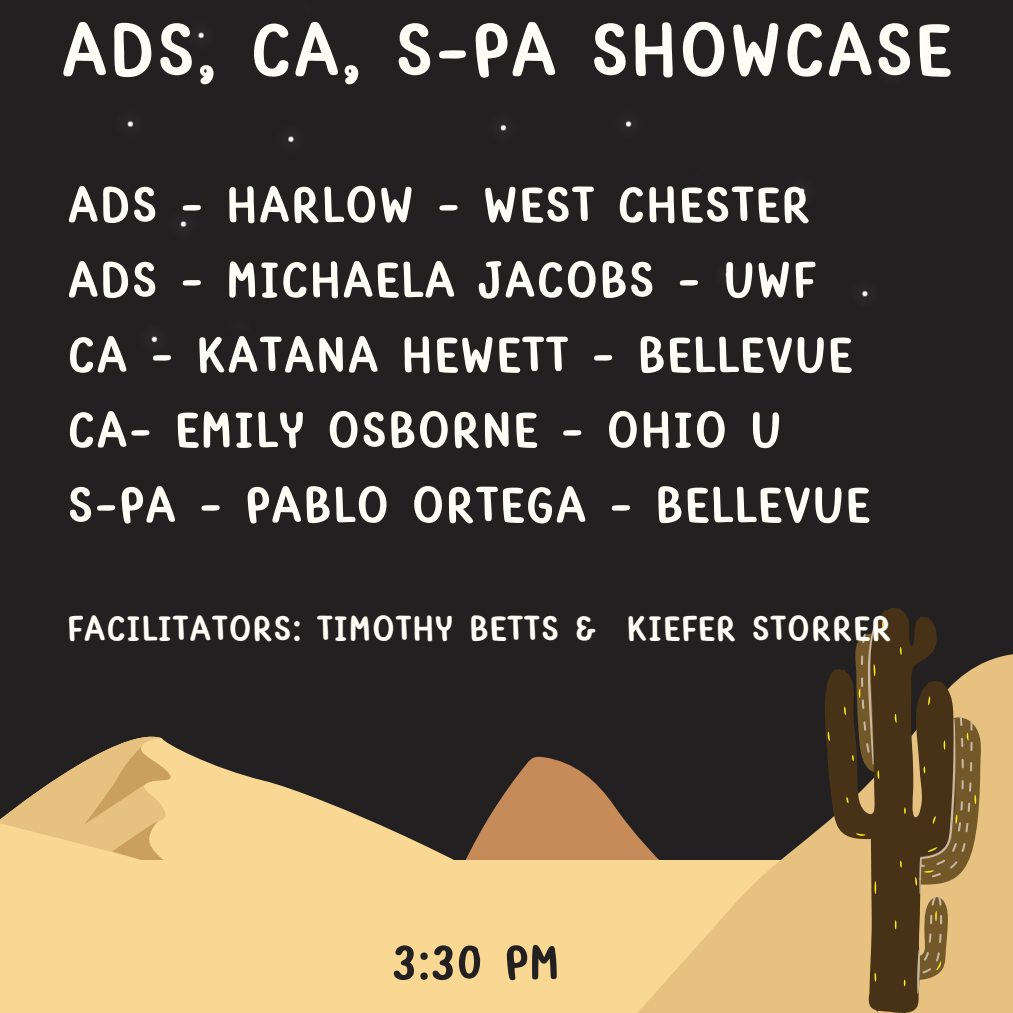
<style>
.page{position:relative;width:1013px;height:1013px;background:#fff}
.page>*{position:absolute;margin:0;border:0;box-sizing:border-box;transform-origin:0 0}
.t1{font:700 80px "Yvesyvesdrawing";color:#fffdf5}
.t2{font:700 53.75px/75px "Yvesyvesdrawing";color:#fffdf5}
.t3{font:700 51.25px "Yvesyvesdrawing";color:#222020}
.t4{font:700 37.5px "Yvesyvesdrawing";color:#fffdf5}
</style>
<div class="page">
<div style="left:0;top:0;width:1012px;height:1012px;background:#222020"></div>
<svg style="left:199px;top:756px;width:390px;height:104px"></svg>
<svg style="left:115px;top:736px;width:58px;height:10px"></svg>
<svg style="left:0;top:746px;width:199px;height:114px"></svg>
<div style="left:0;top:860px;width:1012px;height:152px;background:#f8d893"></div>
<svg style="left:589px;top:654px;width:423px;height:358px"></svg>
<svg style="left:976px;top:654px;width:4px;height:326px"></svg>
<svg style="left:824px;top:654px;width:131px;height:358px"></svg>
<svg style="left:831px;top:608px;width:119px;height:404px"></svg>
<svg style="left:827px;top:618px;width:149px;height:368px;background:#725b36"></svg>
<h1 class="t1" style="left:60px;top:17px;width:893px">ADS, CA, S-PA SHOWCASE</h1>
<p class="t2" style="left:67px;top:172px;width:805px">ADS - HARLOW - WEST CHESTER<br>ADS - MICHAELA JACOBS - UWF<br>CA - KATANA HEWETT - BELLEVUE<br>CA- EMILY OSBORNE - OHIO U<br>S-PA - PABLO ORTEGA - BELLEVUE</p>
<p class="t4" style="left:67px;top:613px;width:826px">FACILITATORS: TIMOTHY BETTS &amp; KIEFER STORRER</p>
<h2 class="t3" style="left:392px;top:941px;width:170px">3:30 PM</h2>
</div>
